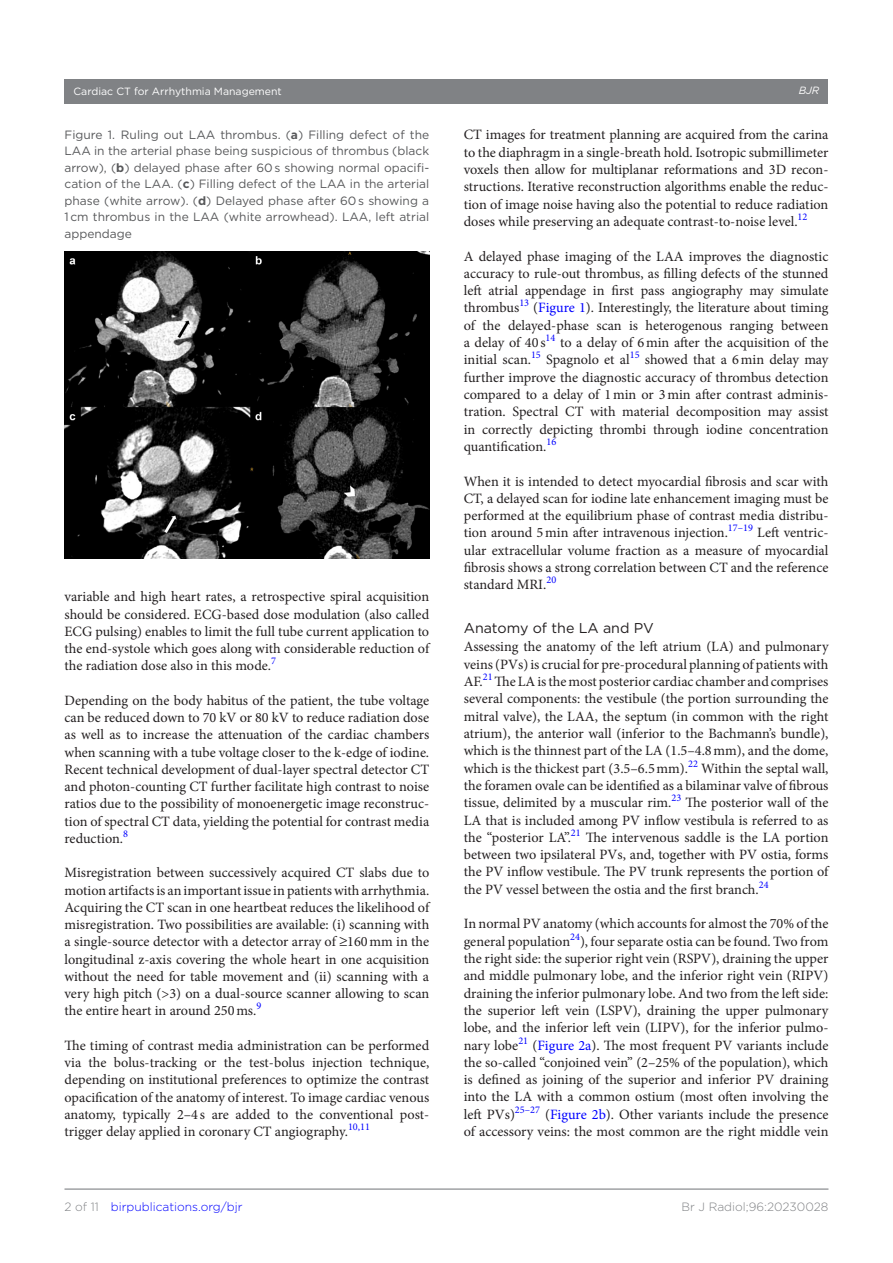
<style>
.page{position:relative;width:893px;height:1263px;background:#fff}
.page>*{position:absolute;margin:0;border:0;box-sizing:border-box;transform-origin:0 0}
.t1{font:14.25px/17.2px "Minion Pro";color:#231f20;text-align:justify}
.t2{font:14.25px "Gotham";color:#231f20}
.t3{font:12px/16.5px "Gotham";color:#57585a;text-align:justify}
.t4{font:300 12px "Gotham";color:#00f}
.t5{font:300 12px "Gotham";color:#808285}
.t6{font:10.5px "Gotham";color:#fff}
.t7{font:italic 10.5px "Gotham";color:#fff}
.s1{font-weight:700}
.s2{color:#808285}
.s3{color:#00f}
</style>
<div class="page">
<div style="left:64px;top:79px;width:764px;height:24px;background:#808285"></div>
<hr style="left:64px;top:1188px;width:764px;height:2px;background:#808285">
<img style="left:64px;top:252px;width:365px;height:306px">
<p class="t6" style="left:74px;top:85px;width:210px">Cardiac CT for Arrhythmia Management</p>
<p class="t7" style="left:799px;top:85px;width:22px">BJR</p>
<p class="t3" style="left:64px;top:126px;width:366px">Figure 1. Ruling out LAA thrombus. (<span class="s1">a</span>) Filling defect of the LAA in the arterial phase being suspicious of thrombus (black arrow), (<span class="s1">b</span>) delayed phase after 60 s showing normal opacifi&shy;cation of the LAA. (<span class="s1">c</span>) Filling defect of the LAA in the arterial phase (white arrow). (<span class="s1">d</span>) Delayed phase after 60 s showing a 1 cm thrombus in the LAA (white arrowhead). LAA, left atrial appendage</p>
<p class="t1" style="left:64px;top:588px;width:366px">variable and high heart rates, a retrospective spiral acquisition should be considered. ECG-based dose modulation (also called ECG pulsing) enables to limit the full tube current application to the end-systole which goes along with considerable reduction of the radiation dose also in this mode.<sup>7</sup></p>
<p class="t1" style="left:64px;top:692px;width:366px">Depending on the body habitus of the patient, the tube voltage can be reduced down to 70 kV or 80 kV to reduce radiation dose as well as to increase the attenuation of the cardiac chambers when scanning with a tube voltage closer to the k-edge of iodine.<br>Recent technical development of dual-layer spectral detector CT and photon-counting CT further facilitate high contrast to noise ratios due to the possibility of monoenergetic image reconstruc&shy;tion of spectral CT data, yielding the potential for contrast media reduction.<sup>8</sup></p>
<p class="t1" style="left:64px;top:864px;width:366px">Misregistration between successively acquired CT slabs due to motion artifacts is an important issue in patients with arrhythmia.<br>Acquiring the CT scan in one heartbeat reduces the likelihood of misregistration. Two possibilities are available: (i) scanning with a single-source detector with a detector array of ≥160mm in the longitudinal z-axis covering the whole heart in one acquisition without the need for table movement and (ii) scanning with a very high pitch (&gt;3) on a dual-source scanner allowing to scan the entire heart in around 250ms.<sup>9</sup></p>
<p class="t1" style="left:64px;top:1037px;width:366px">The timing of contrast media administration can be performed via the bolus-tracking or the test-bolus injection technique, depending on institutional preferences to optimize the contrast opacification of the anatomy of interest. To image cardiac venous anatomy, typically 2–4 s are added to the conventional post&shy;trigger delay applied in coronary CT angiography.<sup>10,11</sup></p>
<p class="t4" style="left:64px;top:1199px;width:180px"><span class="s2">2 of 11</span> birpublications.org/bjr</p>
<p class="t1" style="left:464px;top:126px;width:366px">CT images for treatment planning are acquired from the carina to the diaphragm in a single-breath hold. Isotropic submillimeter voxels then allow for multiplanar reformations and 3D recon&shy;structions. Iterative reconstruction algorithms enable the reduc&shy;tion of image noise having also the potential to reduce radiation doses while preserving an adequate contrast-to-noise level.<sup>12</sup></p>
<p class="t1" style="left:464px;top:247px;width:366px">A delayed phase imaging of the LAA improves the diagnostic accuracy to rule-out thrombus, as filling defects of the stunned left atrial appendage in first pass angiography may simulate thrombus<sup>13</sup> (<span class="s3">Figure 1</span>). Interestingly, the literature about timing of the delayed-phase scan is heterogenous ranging between a delay of 40 s<sup>14</sup> to a delay of 6min after the acquisition of the initial scan.<sup>15</sup> Spagnolo et al<sup>15</sup> showed that a 6min delay may further improve the diagnostic accuracy of thrombus detection compared to a delay of 1min or 3min after contrast adminis&shy;tration. Spectral CT with material decomposition may assist in correctly depicting thrombi through iodine concentration quantification.<sup>16</sup></p>
<p class="t1" style="left:464px;top:472px;width:366px">When it is intended to detect myocardial fibrosis and scar with CT, a delayed scan for iodine late enhancement imaging must be performed at the equilibrium phase of contrast media distribu&shy;tion around 5min after intravenous injection.<sup>17–19</sup> Left ventric&shy;ular extracellular volume fraction as a measure of myocardial fibrosis shows a strong correlation between CT and the reference standard MRI.<sup>20</sup></p>
<p class="t2" style="left:464px;top:619px;width:192px">Anatomy of the LA and PV</p>
<p class="t1" style="left:464px;top:638px;width:366px">Assessing the anatomy of the left atrium (LA) and pulmonary veins (PVs) is crucial for pre-procedural planning of patients with AF.<sup>21</sup> The LA is the most posterior cardiac chamber and comprises several components: the vestibule (the portion surrounding the mitral valve), the LAA, the septum (in common with the right atrium), the anterior wall (inferior to the Bachmann’s bundle), which is the thinnest part of the LA (1.5–4.8mm), and the dome, which is the thickest part (3.5–6.5mm).<sup>22</sup> Within the septal wall, the foramen ovale can be identified as a bilaminar valve of fibrous tissue, delimited by a muscular rim.<sup>23</sup> The posterior wall of the LA that is included among PV inflow vestibula is referred to as the “posterior LA”.<sup>21</sup> The intervenous saddle is the LA portion between two ipsilateral PVs, and, together with PV ostia, forms the PV inflow vestibule. The PV trunk represents the portion of the PV vessel between the ostia and the first branch.<sup>24</sup></p>
<p class="t1" style="left:464px;top:915px;width:366px">In normal PV anatomy (which accounts for almost the 70% of the general population<sup>24</sup>), four separate ostia can be found. Two from the right side: the superior right vein (RSPV), draining the upper and middle pulmonary lobe, and the inferior right vein (RIPV) draining the inferior pulmonary lobe. And two from the left side: the superior left vein (LSPV), draining the upper pulmonary lobe, and the inferior left vein (LIPV), for the inferior pulmo&shy;nary lobe<sup>21</sup> (<span class="s3">Figure 2a</span>). The most frequent PV variants include the so-called “conjoined vein” (2–25% of the population), which is defined as joining of the superior and inferior PV draining into the LA with a common ostium (most often involving the left PVs)<sup>25–27</sup> (<span class="s3">Figure 2b</span>). Other variants include the presence of accessory veins: the most common are the right middle vein</p>
<p class="t5" style="left:681px;top:1199px;width:148px">Br J Radiol;96:20230028</p>
</div>
